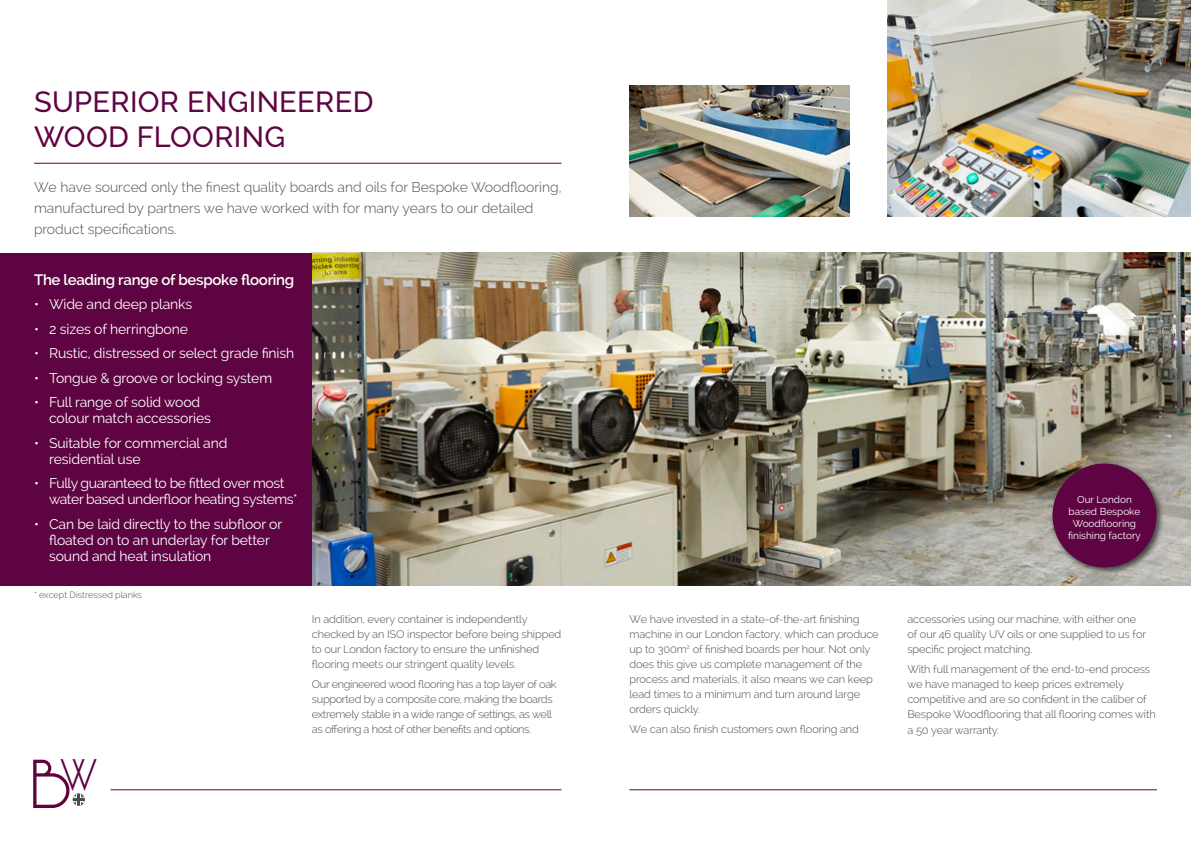
<style>
.page{position:relative;width:1191px;height:842px;background:#fff}
.page>*{position:absolute;margin:0;border:0;box-sizing:border-box;transform-origin:0 0}
.t1{font:66.1px "MANIFESTO";color:#5f0441}
.t2{font:500 29px/34.8px "Raleway";letter-spacing:.01em;color:#5f0442}
.t3{font:600 15px "Raleway";letter-spacing:-.02em;color:#fff}
.t4{font:14px/16px "Raleway";letter-spacing:-.01em;color:#fff}
.t5{font:300 14px/21px "Raleway";color:#4b4c4d}
.t6{font:14px/16px "Raleway";letter-spacing:-.03em;color:#fff}
.t7{font:300 11px/15px "Raleway";letter-spacing:-.01em;color:#4b4c4d}
.t8{font:300 11px/15px "Raleway";letter-spacing:-.03em;color:#4b4c4d}
.t9{font:10px/12px "Raleway";color:#fff;text-align:center}
.t10{font:300 9px "Raleway";color:#4b4c4d}
</style>
<div class="page">
<img style="left:887px;top:0;width:304px;height:217px">
<hr style="left:34px;top:163px;width:527px;height:1px;background:#5f0442">
<svg style="left:73px;top:793px;width:12px;height:12px"></svg>
<hr style="left:111px;top:789px;width:450px;height:1px;background:#5f0442">
<img style="left:312px;top:253px;width:879px;height:332px">
<div style="left:1050px;top:461px;width:114px;height:115px;background:#231f20;opacity:.75"></div>
<div style="left:1052px;top:463px;width:104px;height:104px;background:#5f0442;border-radius:50%"></div>
<div style="left:0;top:253px;width:312px;height:332px;background:#5f0442"></div>
<hr style="left:629px;top:789px;width:528px;height:1px;background:#5f0442">
<img style="left:629px;top:85px;width:220px;height:132px">
<p class="t2" style="left:34px;top:85px;width:341px">SUPERIOR ENGINEERED<br>WOOD FLOORING</p>
<p class="t5" style="left:34px;top:177px;width:529px">We have sourced only the finest quality boards and oils for Bespoke Woodflooring, manufactured by partners we have worked with for many years to our detailed product specifications.</p>
<p class="t3" style="left:34px;top:271px;width:262px">The leading range of bespoke flooring</p>
<p class="t4" style="left:34px;top:296px;width:160px">• Wide and deep planks</p>
<p class="t4" style="left:34px;top:321px;width:155px">• 2 sizes of herringbone</p>
<p class="t4" style="left:34px;top:345px;width:262px">• Rustic, distressed or select grade finish</p>
<p class="t4" style="left:34px;top:370px;width:240px">• Tongue &amp; groove or locking system</p>
<p class="t4" style="left:49px;top:394px;width:163px;text-indent:-15px">• Full range of solid wood colour match accessories</p>
<p class="t4" style="left:49px;top:435px;width:180px;text-indent:-15px">• Suitable for commercial and residential use</p>
<p class="t6" style="left:49px;top:475px;width:250px;text-indent:-15px">• Fully guaranteed to be fitted over most water based underfloor heating systems*</p>
<p class="t4" style="left:49px;top:516px;width:235px;text-indent:-15px">• Can be laid directly to the subfloor or floated on to an underlay for better sound and heat insulation</p>
<p class="t10" style="left:34px;top:590px;width:109px">* except Distressed planks</p>
<p class="t1" style="left:27px;top:759px;width:76px">B<sup>W</sup></p>
<p class="t7" style="left:312px;top:611px;width:251px">In addition, every container is independently checked by an ISO inspector before being shipped to our London factory to ensure the unfinished flooring meets our stringent quality levels.</p>
<p class="t8" style="left:312px;top:677px;width:246px">Our engineered wood flooring has a top layer of oak supported by a composite core, making the boards extremely stable in a wide range of settings, as well as offering a host of other benefits and options.</p>
<p class="t9" style="left:1068px;top:494px;width:74px">Our London based Bespoke<br>Woodflooring finishing factory</p>
<p class="t7" style="left:629px;top:611px;width:251px">We have invested in a state-of-the-art finishing machine in our London factory, which can produce up to 300m<sup>2</sup> of finished boards per hour. Not only does this give us complete management of the process and materials, it also means we can keep lead times to a minimum and turn around large orders quickly.</p>
<p class="t7" style="left:629px;top:722px;width:231px">We can also finish customers own flooring and</p>
<p class="t7" style="left:907px;top:611px;width:240px">accessories using our machine, with either one of our 46 quality UV oils or one supplied to us for specific project matching.</p>
<p class="t7" style="left:907px;top:662px;width:250px">With full management of the end-to-end process we have managed to keep prices extremely competitive and are so confident in the caliber of Bespoke Woodflooring that all flooring comes with</p>
<p class="t7" style="left:907px;top:723px;width:93px">a 50 year warranty.</p>
</div>
